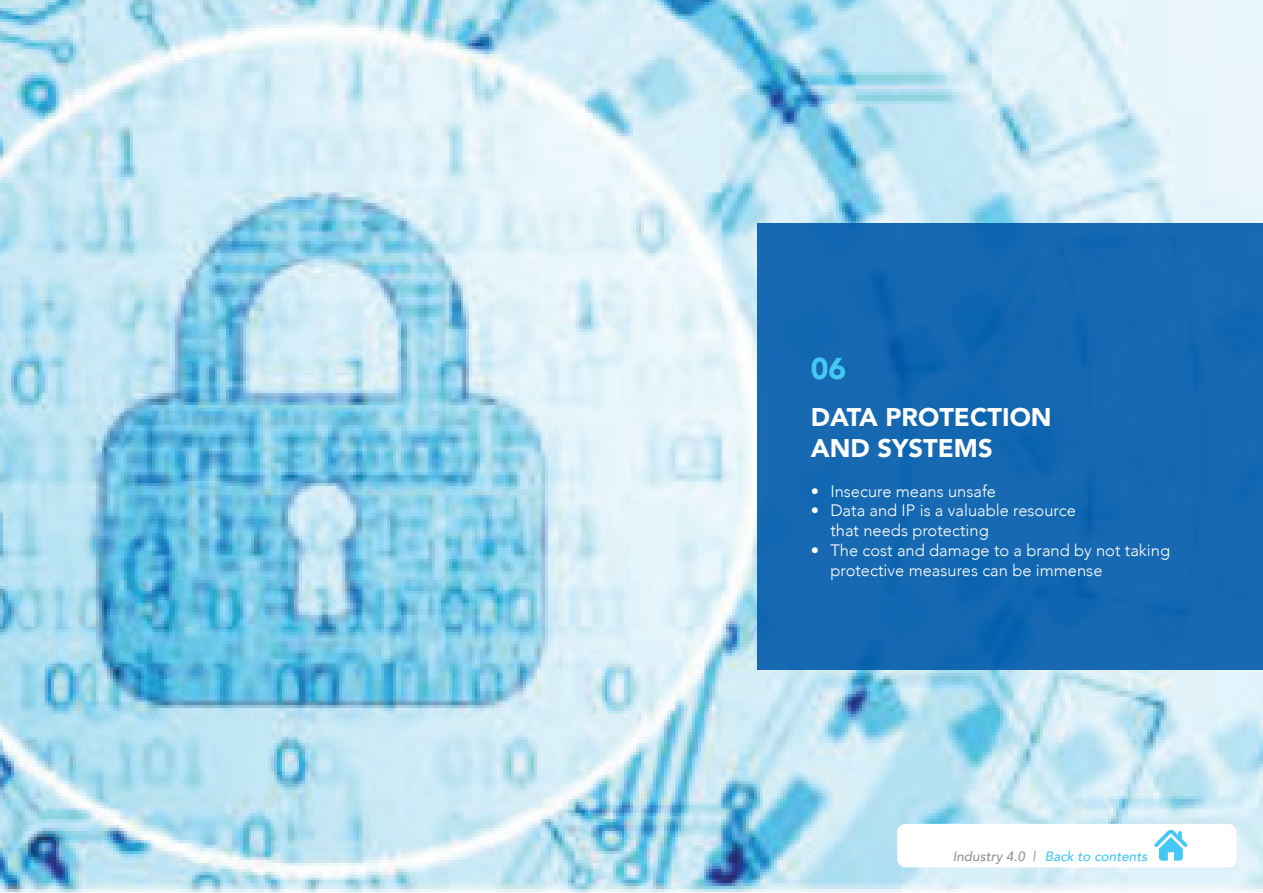
<style>
.page{position:relative;width:1263px;height:893px;background:#fff}
.page>*{position:absolute;margin:0;border:0;box-sizing:border-box;transform-origin:0 0}
.t1{font:900 30px "Avenir";color:#45c8f4}
.t2{font:900 25.5px/30.6px "Avenir";color:#fff}
.t3{font:300 16.5px/19.8px "Avenir";color:#fff}
.t4{font:italic 500 13.5px "Avenir";color:#45c8f4}
.s1{color:#939598}
</style>
<div class="page">
<img style="left:0;top:1px;width:1263px;height:892px">
<div style="left:758px;top:223px;width:505px;height:447px;background:#1668b1"></div>
<div style="left:897px;top:824px;width:339px;height:43px;background:#fff;border-radius:9px"></div>
<svg style="left:1154px;top:830px;width:33px;height:31px"></svg>
<h1 class="t1" style="left:811px;top:343px;width:37px">06</h1>
<h2 class="t2" style="left:811px;top:401px;width:242px">DATA PROTECTION<br>AND SYSTEMS</h2>
<p class="t3" style="left:811px;top:481px;width:187px">• Insecure means unsafe</p>
<p class="t3" style="left:830px;top:501px;width:247px;text-indent:-20px">• Data and IP is a valuable resource that needs protecting</p>
<p class="t3" style="left:830px;top:540px;width:341px;text-indent:-20px">• The cost and damage to a brand by not taking protective measures can be immense</p>
<p class="t4" style="left:953px;top:848px;width:196px"><span class="s1">Industry 4.0 |</span> Back to contents</p>
</div>
